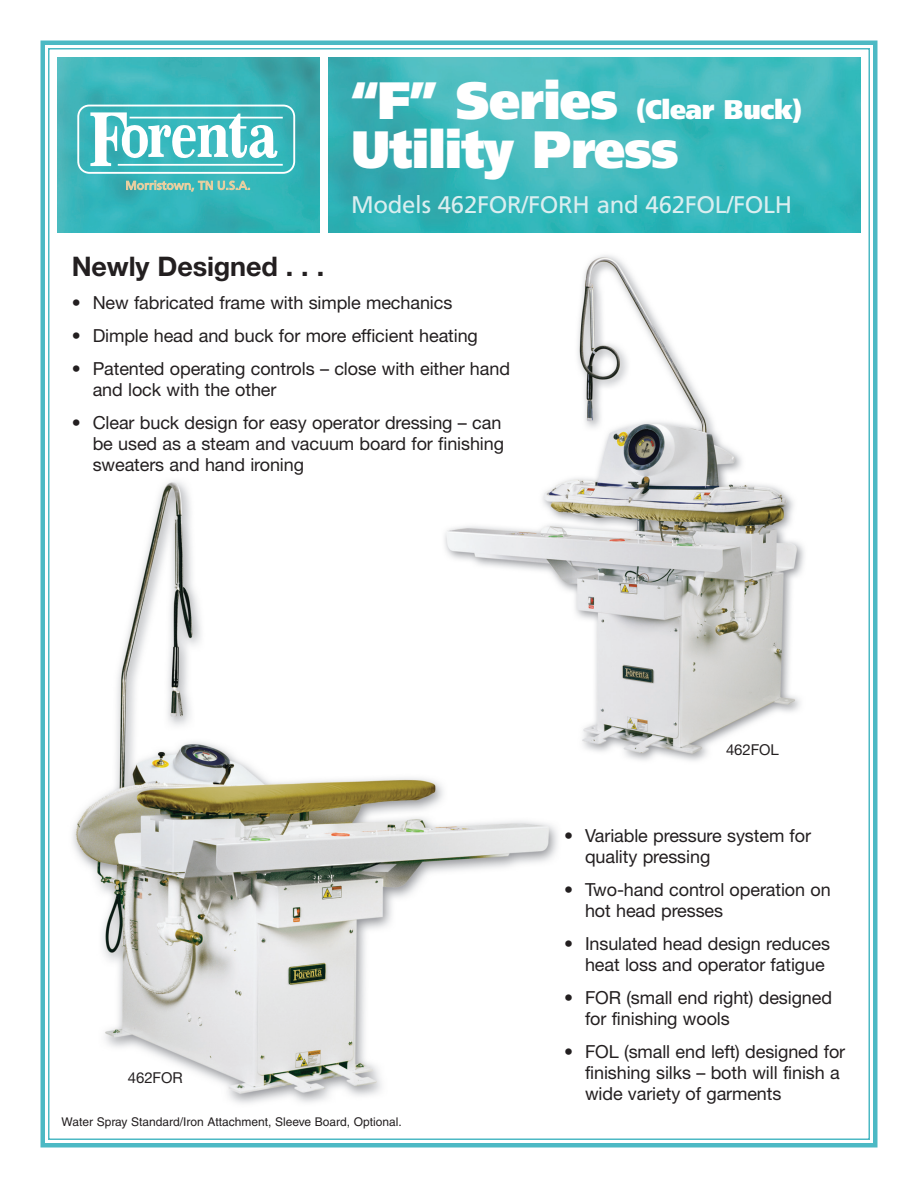
<style>
.page{position:relative;width:918px;height:1188px;background:#fff}
.page>*{position:absolute;margin:0;border:0;box-sizing:border-box;transform-origin:0 0}
.t1{font:900 52.5px "Frutiger";letter-spacing:-.015em;color:#fff;scale:.94 1}
.t2{font:900 27px "Frutiger";letter-spacing:-.015em;color:#fff;scale:.94 1}
.t3{font:700 27px "Helvetica Neue";letter-spacing:-.005em;color:#231f20}
.t4{font:24px "Frutiger";letter-spacing:-.01em;color:#daeef0}
.t5{font:18px/21px "Helvetica Neue";letter-spacing:-.005em;color:#231f20}
.t6{font:15px "Helvetica Neue";letter-spacing:-.005em;color:#231f20}
.t7{font:12px "Helvetica";color:#231f20}
.s1{font-size:52.5px}
</style>
<div class="page">
<div style="left:40px;top:40px;width:838px;height:1108px;border:4px solid #4cb9c4"></div>
<img style="left:57px;top:57px;width:262px;height:175px">
<img style="left:328px;top:57px;width:533px;height:175px">
<svg style="left:126px;top:181px;width:124px;height:10px"></svg>
<svg style="left:90px;top:112px;width:193px;height:54px"></svg>
<div style="left:77px;top:105px;width:218px;height:69px;border:2px solid #fff;border-radius:11px"></div>
<img style="left:73px;top:481px;width:485px;height:623px">
<img style="left:426px;top:255px;width:378px;height:533px">
<h2 class="t2" style="left:351px;top:99px;width:481px"><span class="s1">“F” Series</span> (Clear Buck)</h2>
<h1 class="t1" style="left:351px;top:129px;width:350px">Utility Press</h1>
<h3 class="t4" style="left:351px;top:195px;width:443px">Models 462FOR/FORH and 462FOL/FOLH</h3>
<h2 class="t3" style="left:72px;top:256px;width:254px">Newly Designed . . .</h2>
<p class="t5" style="left:72px;top:293px;width:382px">• New fabricated frame with simple mechanics</p>
<p class="t5" style="left:72px;top:326px;width:408px">• Dimple head and buck for more efficient heating</p>
<p class="t5" style="left:93px;top:359px;width:419px;text-indent:-21px">• Patented operating controls – close with either hand and lock with the other</p>
<p class="t5" style="left:93px;top:413px;width:413px;text-indent:-21px">• Clear buck design for easy operator dressing – can be used as a steam and vacuum board for finishing sweaters and hand ironing</p>
<p class="t6" style="left:128px;top:1072px;width:56px">462FOR</p>
<p class="t7" style="left:62px;top:1117px;width:342px">Water Spray Standard/Iron Attachment, Sleeve Board, Optional.</p>
<p class="t6" style="left:726px;top:744px;width:54px">462FOL</p>
<p class="t5" style="left:585px;top:827px;width:228px;text-indent:-21px">• Variable pressure system for quality pressing</p>
<p class="t5" style="left:585px;top:881px;width:247px;text-indent:-21px">• Two-hand control operation on hot head presses</p>
<p class="t5" style="left:564px;top:935px;width:268px;text-align:right">• Insulated head design reduces heat loss and operator fatigue</p>
<p class="t5" style="left:585px;top:989px;width:249px;text-indent:-21px">• FOR (small end right) designed for finishing wools</p>
<p class="t5" style="left:585px;top:1043px;width:262px;text-indent:-21px">• FOL (small end left) designed for finishing silks – both will finish a wide variety of garments</p>
</div>
